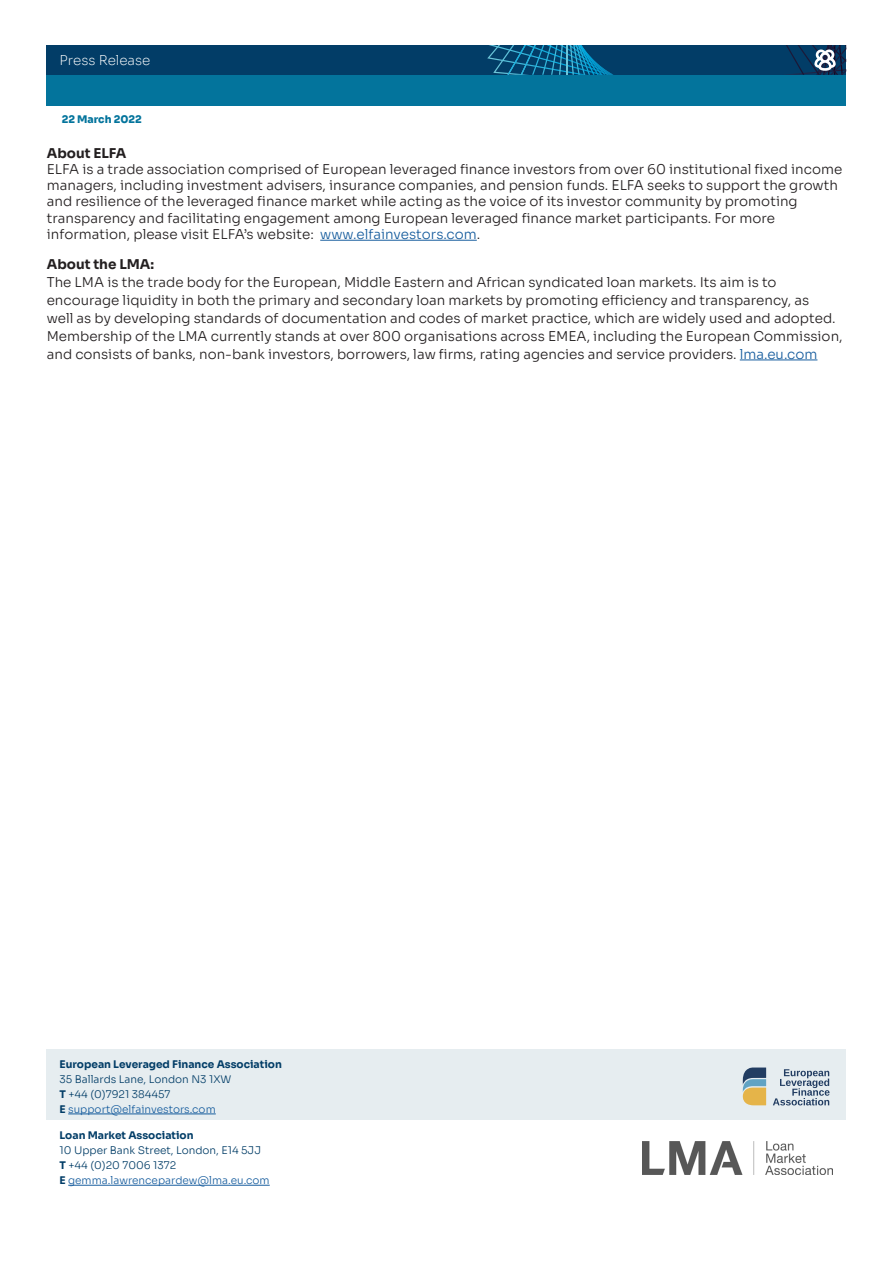
<style>
.page{position:relative;width:893px;height:1263px;background:#fff}
.page>*{position:absolute;margin:0;border:0;box-sizing:border-box;transform-origin:0 0}
._05_1_BODYTEXT_01_So{font:300 13.5px/16.2px "Sora";color:#231f20}
._05_1_BODYTEXT_01_So-2{font:700 13.5px "Sora";color:#231f20}
.t1{font:200 13.5px "Sora";color:#fff}
.t2{font:300 10.5px "Sora";color:#023d67}
.t3{font:300 10.5px "Sora";color:#175d9e}
.t4{font:700 10.5px "Sora";color:#023d67}
.t5{font:800 10.5px "Sora";color:#03749c}
.s1{color:#175d9e}
.s2{font-weight:700}
.s3{font-weight:700;color:#023d67}
</style>
<div class="page">
<div style="left:47px;top:75px;width:799px;height:30px;background:#03749c"></div>
<div style="left:47px;top:45px;width:799px;height:30px;background:#023d67"></div>
<hr style="left:320px;top:240px;width:157px;height:1px;background:#175d9e">
<hr style="left:740px;top:360px;width:77px;height:1px;background:#175d9e">
<div style="left:47px;top:1049px;width:799px;height:75px;background:#e6edf0"></div>
<hr style="left:68px;top:1114px;width:148px;height:1px;background:#175d9e">
<svg style="left:742px;top:1067px;width:24px;height:38px"></svg>
<svg style="left:773px;top:1069px;width:56px;height:36px"></svg>
<div style="left:47px;top:1120px;width:799px;height:75px;background:#fff"></div>
<hr style="left:68px;top:1185px;width:202px;height:1px;background:#175d9e">
<img style="left:642px;top:1141px;width:190px;height:34px">
<svg style="left:487px;top:45px;width:359px;height:30px"></svg>
<p class="t1" style="left:60px;top:49px;width:92px">Press Release</p>
<p class="t5" style="left:62px;top:111px;width:82px">22 March 2022</p>
<p class="_05_1_BODYTEXT_01_So-2" style="left:47px;top:142px;width:81px">About ELFA</p>
<p class="_05_1_BODYTEXT_01_So" style="left:47px;top:160px;width:797px">ELFA is a trade association comprised of European leveraged finance investors from over 60 institutional fixed income managers, including investment advisers, insurance companies, and pension funds. ELFA seeks to support the growth and resilience of the leveraged finance market while acting as the voice of its investor community by promoting transparency and facilitating engagement among European leveraged finance market participants. For more information, please visit ELFA’s website: <span class="s1">www.elfainvestors.com</span>.</p>
<p class="_05_1_BODYTEXT_01_So-2" style="left:47px;top:253px;width:109px">About the LMA:</p>
<p class="_05_1_BODYTEXT_01_So" style="left:47px;top:271px;width:797px;line-height:18px">The LMA is the trade body for the European, Middle Eastern and African syndicated loan markets. Its aim is to encourage liquidity in both the primary and secondary loan markets by promoting efficiency and transparency, as<br>well as by developing standards of documentation and codes of market practice, which are widely used and adopted.<br>Membership of the LMA currently stands at over 800 organisations across EMEA, including the European Commission, and consists of banks, non-bank investors, borrowers, law firms, rating agencies and service providers. <span class="s1">lma.eu.com</span></p>
<p class="t4" style="left:60px;top:1055px;width:224px">European Leveraged Finance Association</p>
<p class="t2" style="left:60px;top:1070px;width:173px">35 Ballards Lane, London N3 1XW</p>
<p class="t2" style="left:60px;top:1085px;width:112px"><span class="s2">T</span> +44 (0)7921 384457</p>
<p class="t3" style="left:60px;top:1100px;width:158px"><span class="s3">E</span> support@elfainvestors.com</p>
<p class="t4" style="left:60px;top:1127px;width:136px">Loan Market Association</p>
<p class="t2" style="left:60px;top:1142px;width:203px">10 Upper Bank Street, London, E14 5JJ</p>
<p class="t2" style="left:60px;top:1157px;width:118px"><span class="s2">T</span> +44 (0)20 7006 1372</p>
<p class="t3" style="left:60px;top:1172px;width:212px"><span class="s3">E</span> gemma.lawrencepardew@lma.eu.com</p>
</div>
